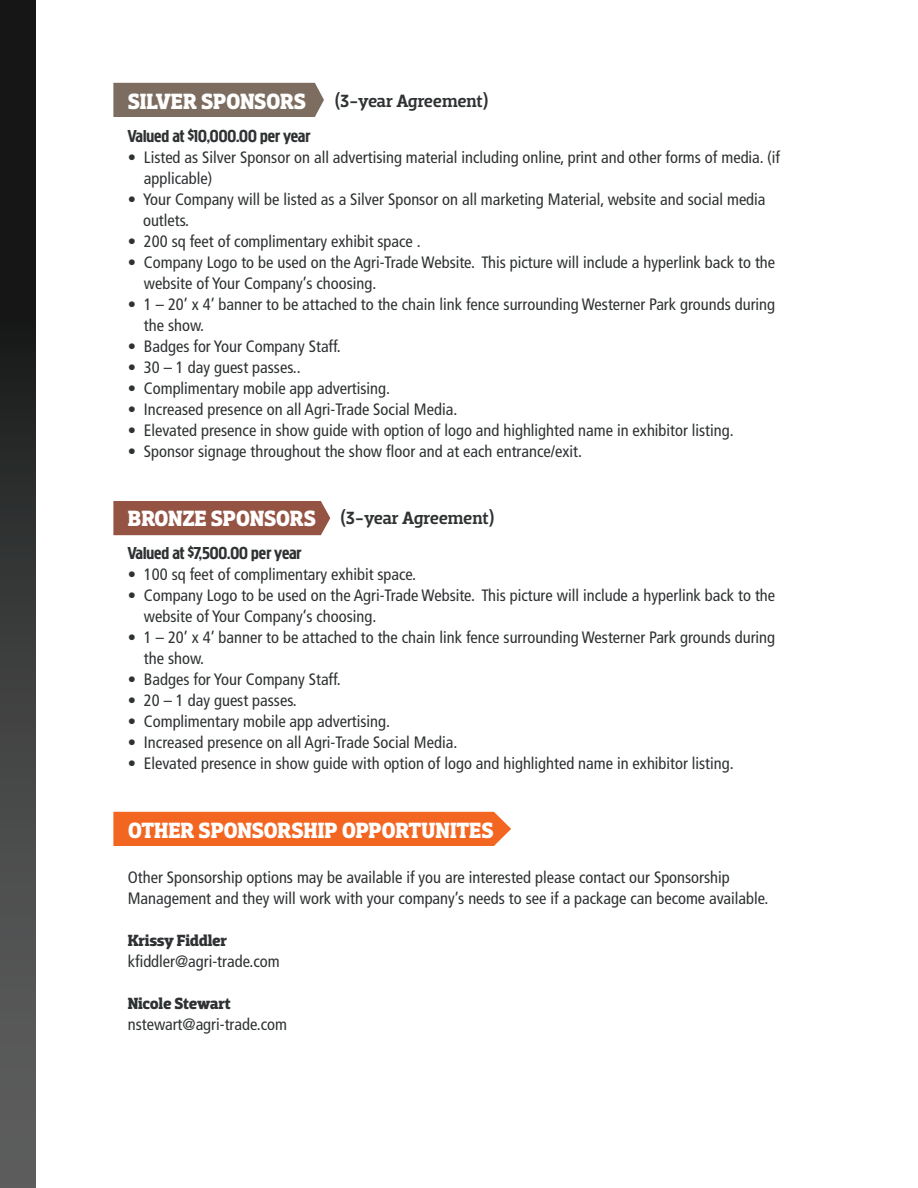
<style>
.page{position:relative;width:918px;height:1188px;background:#fff}
.page>*{position:absolute;margin:0;border:0;box-sizing:border-box;transform-origin:0 0}
.t1{font:700 22.5px "Dobra Slab";letter-spacing:-.015em;color:#fff}
.t2{font:18px "Megaphone";color:#2f3233}
.t3{font:500 18px "Dobra Slab";letter-spacing:-.015em;color:#2f3233}
.t4{font:condensed 16.5px/21px "Frutiger LT Std";color:#2f3233}
.t5{font:700 16.5px "Dobra Slab";letter-spacing:-.02em;color:#2f3233}
.s1{font-weight:700;font-size:22.5px;color:#fff}
</style>
<div class="page">
<div style="left:113px;top:812px;width:398px;height:34px;background:#f36621"></div>
<div style="left:113px;top:501px;width:217px;height:34px;background:#955443"></div>
<div style="left:0;top:0;width:36px;height:1188px;background:linear-gradient(to bottom,#080a09,#626363)"></div>
<div style="left:113px;top:83px;width:211px;height:34px;background:#7c6d60"></div>
<p class="t1" style="left:128px;top:88px;width:180px">SILVER SPONSORS</p>
<p class="t3" style="left:335px;top:91px;width:155px">(3-year Agreement)</p>
<p class="t2" style="left:128px;top:125px;width:184px">Valued at $10,000.00 per year</p>
<p class="t4" style="left:144px;top:147px;width:638px;text-indent:-16px">• Listed as Silver Sponsor on all advertising material including online, print and other forms of media. (if applicable)</p>
<p class="t4" style="left:143px;top:189px;width:624px;text-indent:-15px">• Your Company will be listed as a Silver Sponsor on all marketing Material, website and social media outlets.</p>
<p class="t4" style="left:128px;top:231px;width:295px">• 200 sq feet of complimentary exhibit space .</p>
<p class="t4" style="left:144px;top:252px;width:633px;text-indent:-16px">• Company Logo to be used on the Agri-Trade Website. This picture will include a hyperlink back to the website of Your Company’s choosing.</p>
<p class="t4" style="left:144px;top:294px;width:633px;text-indent:-16px">• 1 – 20’ x 4’ banner to be attached to the chain link fence surrounding Westerner Park grounds during the show.</p>
<p class="t4" style="left:128px;top:336px;width:215px">• Badges for Your Company Staff.</p>
<p class="t4" style="left:128px;top:357px;width:174px">• 30 – 1 day guest passes..</p>
<p class="t4" style="left:128px;top:378px;width:264px">• Complimentary mobile app advertising.</p>
<p class="t4" style="left:128px;top:399px;width:331px">• Increased presence on all Agri-Trade Social Media.</p>
<p class="t4" style="left:128px;top:420px;width:607px">• Elevated presence in show guide with option of logo and highlighted name in exhibitor listing.</p>
<p class="t4" style="left:128px;top:441px;width:456px">• Sponsor signage throughout the show floor and at each entrance/exit.</p>
<p class="t3" style="left:128px;top:508px;width:368px"><span class="s1">BRONZE SPONSORS</span> (3-year Agreement)</p>
<p class="t2" style="left:128px;top:542px;width:175px">Valued at $7,500.00 per year</p>
<p class="t4" style="left:128px;top:564px;width:290px">• 100 sq feet of complimentary exhibit space.</p>
<p class="t4" style="left:144px;top:585px;width:633px;text-indent:-16px">• Company Logo to be used on the Agri-Trade Website. This picture will include a hyperlink back to the website of Your Company’s choosing.</p>
<p class="t4" style="left:144px;top:627px;width:633px;text-indent:-16px">• 1 – 20’ x 4’ banner to be attached to the chain link fence surrounding Westerner Park grounds during the show.</p>
<p class="t4" style="left:128px;top:669px;width:215px">• Badges for Your Company Staff.</p>
<p class="t4" style="left:128px;top:690px;width:171px">• 20 – 1 day guest passes.</p>
<p class="t4" style="left:128px;top:711px;width:264px">• Complimentary mobile app advertising.</p>
<p class="t4" style="left:128px;top:732px;width:331px">• Increased presence on all Agri-Trade Social Media.</p>
<p class="t4" style="left:128px;top:753px;width:607px">• Elevated presence in show guide with option of logo and highlighted name in exhibitor listing.</p>
<p class="t1" style="left:128px;top:817px;width:368px">OTHER SPONSORSHIP OPPORTUNITES</p>
<p class="t4" style="left:128px;top:867px;width:642px">Other Sponsorship options may be available if you are interested please contact our Sponsorship<br>Management and they will work with your company’s needs to see if a package can become available.</p>
<p class="t5" style="left:128px;top:930px;width:101px">Krissy Fiddler</p>
<p class="t4" style="left:128px;top:951px;width:153px">kfiddler@agri-trade.com</p>
<p class="t5" style="left:128px;top:993px;width:104px">Nicole Stewart</p>
<p class="t4" style="left:128px;top:1014px;width:161px">nstewart@agri-trade.com</p>
</div>
